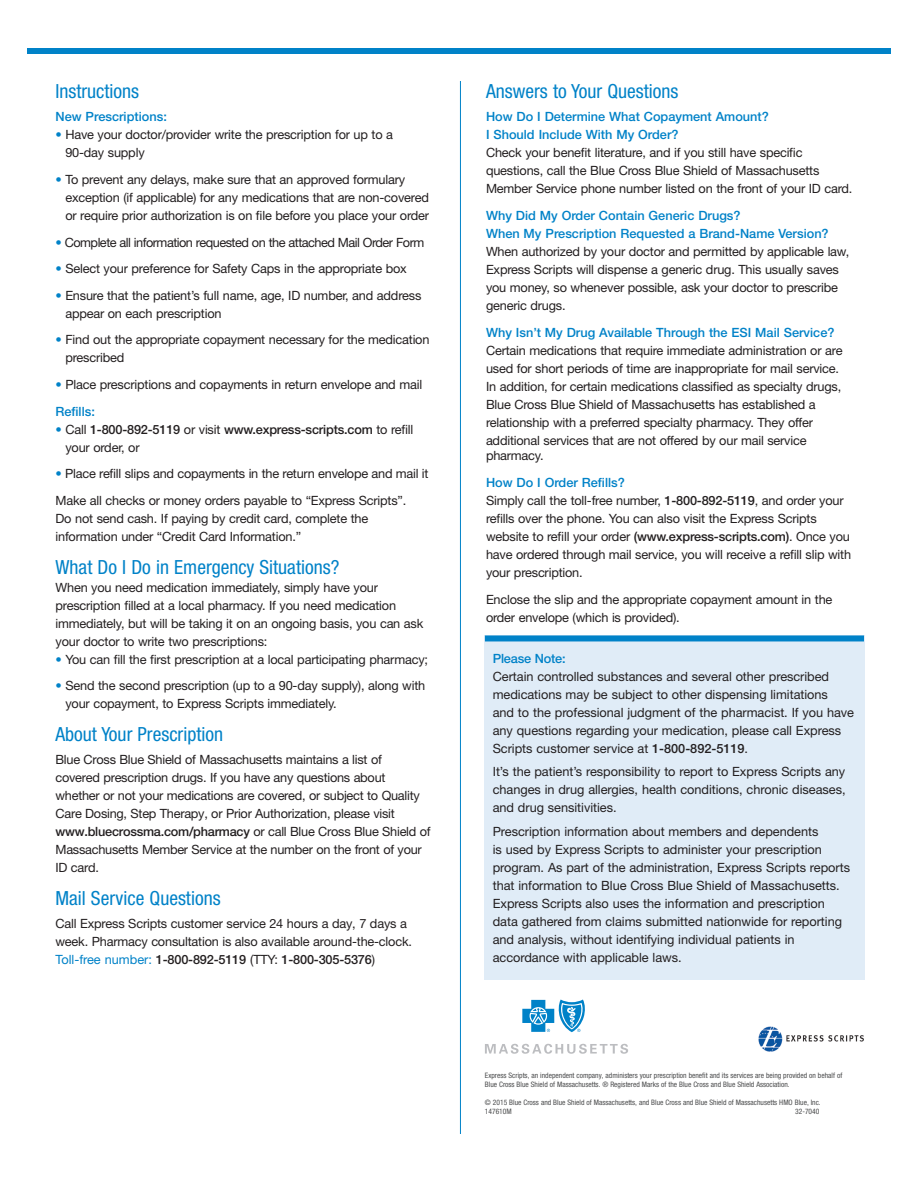
<style>
.page{position:relative;width:918px;height:1188px;background:#fff}
.page>*{position:absolute;margin:0;border:0;box-sizing:border-box;transform-origin:0 0}
.t1{font:condensed 19.5px "Helvetica Neue";color:#0082c8}
.t2{font:12.75px/18px "Helvetica Neue";letter-spacing:-.015em;color:#231f20}
.t3{font:500 12.75px/18px "Helvetica Neue";color:#0082c8}
.t4{font:500 12.75px/18px "Helvetica Neue";letter-spacing:-.015em;color:#231f20}
.t5{font:condensed 7.5px/9px "Helvetica Neue";color:#4b4c4d}
.s1{color:#0082c8}
.s2{font-weight:400}
.s3{font-weight:500}
.s4{font-weight:500;color:#0082c8}
</style>
<div class="page">
<div style="left:485px;top:635px;width:380px;height:345px;background:#e0ecf7"></div>
<hr style="left:460px;top:81px;width:1px;height:1053px;background:#0082c8">
<div style="left:485px;top:635px;width:379px;height:6px;background:#0082c8"></div>
<div style="left:27px;top:48px;width:864px;height:6px;background:#0082c8"></div>
<img style="left:758px;top:1027px;width:106px;height:24px">
<svg style="left:485px;top:1044px;width:143px;height:10px"></svg>
<svg style="left:522px;top:1000px;width:63px;height:32px"></svg>
<h1 class="t1" style="left:56px;top:80px;width:85px">Instructions</h1>
<p class="t3" style="left:56px;top:108px;width:113px">New Prescriptions:</p>
<p class="t2" style="left:65px;top:126px;width:329px">Have your doctor/provider write the prescription for up to a<br>90-day supply</p>
<p class="t2" style="left:65px;top:170px;width:365px">To prevent any delays, make sure that an approved formulary exception (if applicable) for any medications that are non-covered or require prior authorization is on file before you place your order</p>
<p class="t2" style="left:65px;top:228px;width:361px;line-height:26.7px">Complete all information requested on the attached Mail Order Form<br>Select your preference for Safety Caps in the appropriate box<br>Ensure that the patient’s full name, age, ID number, and address</p>
<p class="t2" style="left:65px;top:300px;width:366px;line-height:26.7px">appear on each prescription<br>Find out the appropriate copayment necessary for the medication</p>
<p class="t2" style="left:65px;top:344px;width:358px;line-height:26.7px">prescribed<br>Place prescriptions and copayments in return envelope and mail</p>
<p class="t4" style="left:65px;top:402px;width:350px;text-indent:-10px"><span class="s1">Refills:<br></span><span class="s2">Call</span> 1-800-892-5119 <span class="s2">or visit</span> www.express-scripts.com <span class="s2">to refill your order, or</span></p>
<p class="t2" style="left:56px;top:460px;width:375px;line-height:26.7px;text-indent:10px">Place refill slips and copayments in the return envelope and mail it<br>Make all checks or money orders payable to “Express Scripts”.</p>
<p class="t2" style="left:56px;top:509px;width:314px">Do not send cash. If paying by credit card, complete the information under “Credit Card Information.”</p>
<h1 class="t1" style="left:56px;top:555px;width:285px">What Do I Do in Emergency Situations?</h1>
<p class="t2" style="left:56px;top:578px;width:369px">When you need medication immediately, simply have your prescription filled at a local pharmacy. If you need medication immediately, but will be taking it on an ongoing basis, you can ask your doctor to write two prescriptions:</p>
<p class="t2" style="left:65px;top:646px;width:364px;line-height:26.7px">You can fill the first prescription at a local participating pharmacy;<br>Send the second prescription (up to a 90-day supply), along with</p>
<p class="t2" style="left:65px;top:695px;width:273px">your copayment, to Express Scripts immediately.</p>
<h1 class="t1" style="left:56px;top:723px;width:169px">About Your Prescription</h1>
<p class="t2" style="left:56px;top:751px;width:377px">Blue Cross Blue Shield of Massachusetts maintains a list of<br>covered prescription drugs. If you have any questions about whether or not your medications are covered, or subject to Quality Care Dosing, Step Therapy, or Prior Authorization, please visit <span class="s3">www.bluecrossma.com/pharmacy</span> or call Blue Cross Blue Shield of Massachusetts Member Service at the number on the front of your ID card.</p>
<h1 class="t1" style="left:56px;top:887px;width:167px">Mail Service Questions</h1>
<p class="t2" style="left:56px;top:915px;width:358px">Call Express Scripts customer service 24 hours a day, 7 days a week. Pharmacy consultation is also available around-the-clock.<br><span class="s1">Toll-free number:</span> <span class="s3">1-800-892-5119</span> (TTY: <span class="s3">1-800-305-5376</span>)</p>
<h1 class="t1" style="left:486px;top:80px;width:194px">Answers to Your Questions</h1>
<p class="t3" style="left:486px;top:108px;width:284px">How Do I Determine What Copayment Amount?<br>I Should Include With My Order?</p>
<p class="t2" style="left:486px;top:144px;width:368px">Check your benefit literature, and if you still have specific questions, call the Blue Cross Blue Shield of Massachusetts<br>Member Service phone number listed on the front of your ID card.</p>
<p class="t3" style="left:486px;top:206px;width:344px">Why Did My Order Contain Generic Drugs?<br>When My Prescription Requested a Brand-Name Version?</p>
<p class="t2" style="left:486px;top:242px;width:365px">When authorized by your doctor and permitted by applicable law, Express Scripts will dispense a generic drug. This usually saves you money, so whenever possible, ask your doctor to prescribe generic drugs.</p>
<p class="t3" style="left:486px;top:323px;width:350px">Why Isn’t My Drug Available Through the ESI Mail Service?</p>
<p class="t2" style="left:486px;top:341px;width:358px">Certain medications that require immediate administration or are used for short periods of time are inappropriate for mail service.<br>In addition, for certain medications classified as specialty drugs, Blue Cross Blue Shield of Massachusetts has established a relationship with a preferred specialty pharmacy. They offer additional services that are not offered by our mail service</p>
<p class="t2" style="left:486px;top:446px;width:59px">pharmacy.</p>
<p class="t2" style="left:486px;top:473px;width:367px"><span class="s4">How Do I Order Refills?<br></span>Simply call the toll-free number, <span class="s3">1-800-892-5119</span>, and order your refills over the phone. You can also visit the Express Scripts website to refill your order <span class="s3">(www.express-scripts.com)</span>. Once you have ordered through mail service, you will receive a refill slip with your prescription.</p>
<p class="t2" style="left:486px;top:590px;width:348px">Enclose the slip and the appropriate copayment amount in the order envelope (which is provided).</p>
<p class="t3" style="left:493px;top:649px;width:74px">Please Note:</p>
<p class="t2" style="left:493px;top:667px;width:363px">Certain controlled substances and several other prescribed medications may be subject to other dispensing limitations<br>and to the professional judgment of the pharmacist. If you have any questions regarding your medication, please call Express Scripts customer service at <span class="s3">1-800-892-5119</span>.</p>
<p class="t2" style="left:493px;top:763px;width:354px;text-align:justify">It’s the patient’s responsibility to report to Express Scripts any changes in drug allergies, health conditions, chronic diseases, and drug sensitivities.</p>
<p class="t2" style="left:493px;top:822px;width:359px">Prescription information about members and dependents<br>is used by Express Scripts to administer your prescription program. As part of the administration, Express Scripts reports that information to Blue Cross Blue Shield of Massachusetts.<br>Express Scripts also uses the information and prescription data gathered from claims submitted nationwide for reporting and analysis, without identifying individual patients in accordance with applicable laws.</p>
<p class="t5" style="left:485px;top:1071px;width:359px">Express Scripts, an independent company, administers your prescription benefit and its services are being provided on behalf of<br>Blue Cross Blue Shield of Massachusetts. ® Registered Marks of the Blue Cross and Blue Shield Association.</p>
<p class="t5" style="left:485px;top:1098px;width:337px">© 2015 Blue Cross and Blue Shield of Massachusetts, and Blue Cross and Blue Shield of Massachusetts HMO Blue, Inc.<br>147610M</p>
<p class="t5" style="left:795px;top:1107px;width:26px">32-7040</p>
</div>
